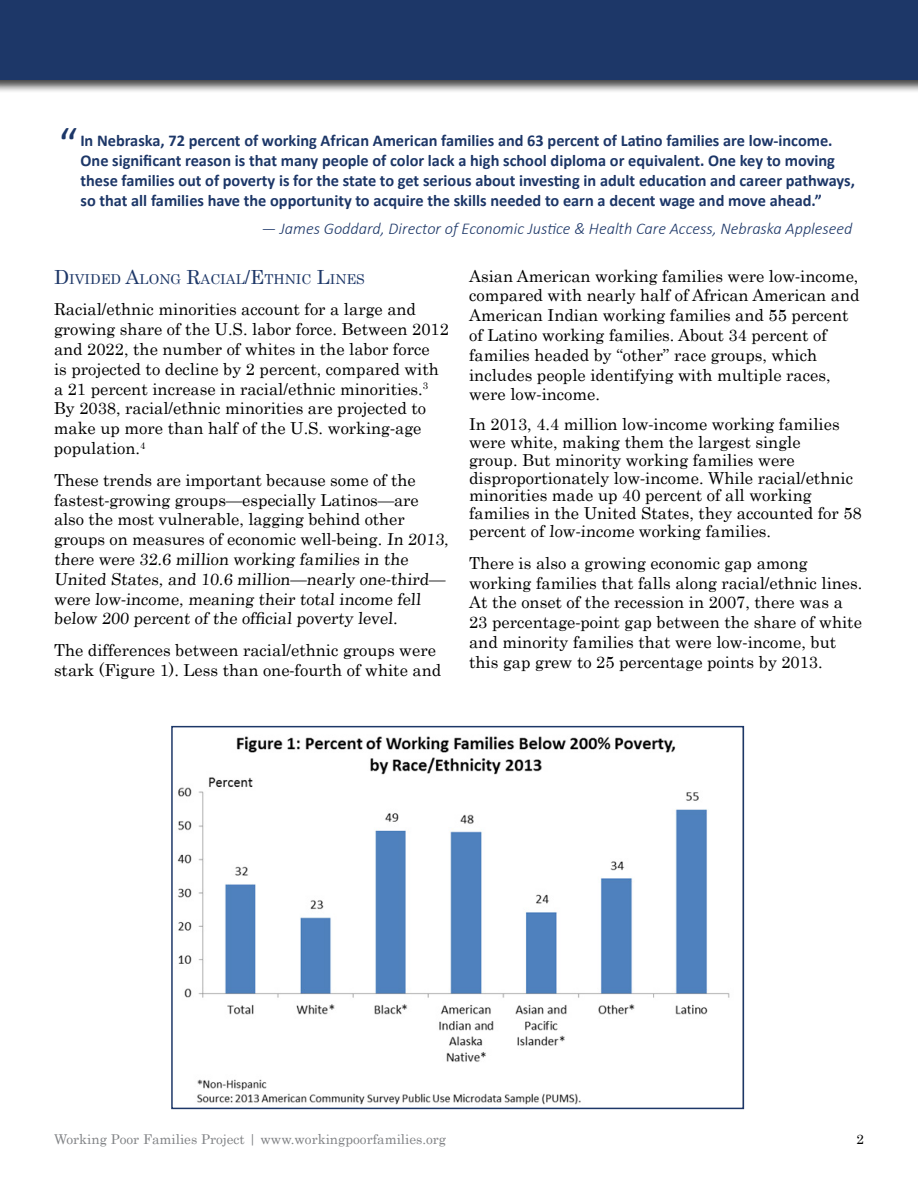
<style>
.page{position:relative;width:918px;height:1188px;background:#fff}
.page>*{position:absolute;margin:0;border:0;box-sizing:border-box;transform-origin:0 0}
.t1{font:45px "Calibri";color:#1d3768}
.t2{font:16.5px/19.8px "Century";color:#000}
.t3{font:700 16.5px/19.8px "Calibri";color:#1d3768}
.t4{font:italic 300 16.5px "Calibri";color:#1d3768}
.t5{font:13.65px "Century";color:#1d3768}
.t6{font:13.5px "Century";color:#808285}
.t7{font:13.5px "Century";color:#000}
.s1{font-size:19.5px}
.s2{font-family:"Calibri"}
</style>
<div class="page">
<div style="left:0;top:0;width:918px;height:93px;background:#000;opacity:.75"></div>
<div style="left:0;top:0;width:918px;height:80px;background:#1d3768"></div>
<img style="left:177px;top:736px;width:553px;height:369px">
<div style="left:171px;top:726px;width:573px;height:383px;border:2px solid #1d3768"></div>
<h1 class="t1" style="left:59px;top:113px;width:20px">“</h1>
<p class="t3" style="left:81px;top:130px;width:776px">In Nebraska, 72 percent of working African American families and 63 percent of Latino families are low-income.<br>One significant reason is that many people of color lack a high school diploma or equivalent. One key to moving these families out of poverty is for the state to get serious about investing in adult education and career pathways, so that all families have the opportunity to acquire the skills needed to earn a decent wage and move ahead.”</p>
<p class="t4" style="left:261px;top:219px;width:593px">— James Goddard, Director of Economic Justice &amp; Health Care Access, Nebraska Appleseed</p>
<p class="t5" style="left:54px;top:267px;width:312px"><span class="s1">D</span>IVIDED <span class="s1">A</span>LONG <span class="s1">R</span>ACIAL<span class="s1">/E</span>THNIC <span class="s1">L</span>INES</p>
<p class="t2" style="left:54px;top:298px;width:396px">Racial/ethnic minorities account for a large and growing share of the U.S. labor force. Between 2012 and 2022, the number of whites in the labor force<br>is projected to decline by 2 percent, compared with a 21 percent increase in racial/ethnic minorities.<sup>3<br></sup>By 2038, racial/ethnic minorities are projected to make up more than half of the U.S. working<span class="s2">-</span>age population.<sup>4</sup></p>
<p class="t2" style="left:54px;top:469px;width:398px">These trends are important because some of the fastest<span class="s2">-</span>growing groups—especially Latinos—are also the most vulnerable, lagging behind other groups on measures of economic well<span class="s2">-</span>being. In 2013, there were 32.6 million working families in the United States, and 10.6 million—nearly one<span class="s2">-</span>third— were low<span class="s2">-</span>income, meaning their total income fell below 200 percent of the official poverty level.</p>
<p class="t2" style="left:54px;top:639px;width:389px">The differences between racial/ethnic groups were stark (Figure 1). Less than one<span class="s2">-</span>fourth of white and</p>
<p class="t2" style="left:469px;top:264px;width:392px">Asian American working families were low<span class="s2">-</span>income, compared with nearly half of African American and American Indian working families and 55 percent of Latino working families. About 34 percent of families headed by “other” race groups, which includes people identifying with multiple races, were low<span class="s2">-</span>income.</p>
<p class="t2" style="left:469px;top:414px;width:394px;line-height:17.9px">In 2013, 4.4 million low<span class="s2">-</span>income working families were white, making them the largest single<br>group. But minority working families were disproportionately low<span class="s2">-</span>income. While racial/ethnic minorities made up 40 percent of all working families in the United States, they accounted for 58 percent of low<span class="s2">-</span>income working families.</p>
<p class="t2" style="left:469px;top:551px;width:395px">There is also a growing economic gap among working families that falls along racial/ethnic lines.<br>At the onset of the recession in 2007, there was a 23 percentage<span class="s2">-</span>point gap between the share of white and minority families that were low<span class="s2">-</span>income, but this gap grew to 25 percentage points by 2013.</p>
<p class="t6" style="left:54px;top:1128px;width:394px">Working Poor Families Project | www.workingpoorfamilies.org</p>
<p class="t7" style="left:856px;top:1128px;width:9px">2</p>
</div>
